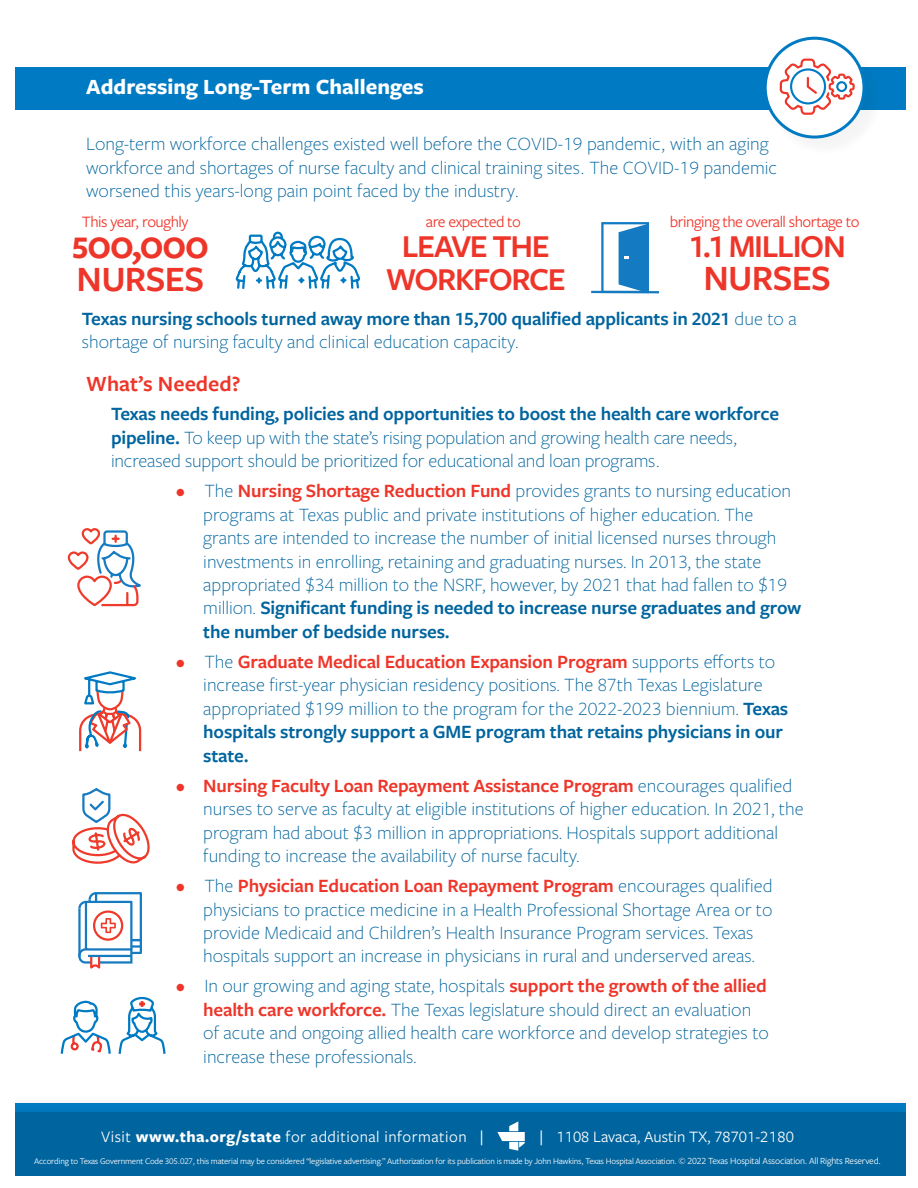
<style>
.page{position:relative;width:918px;height:1188px;background:#fff}
.page>*{position:absolute;margin:0;border:0;box-sizing:border-box;transform-origin:0 0}
.t1{font:600 42.45px "Freight Sans Pro";color:#ee3529}
.t2{font:600 36.9px "Freight Sans Pro";letter-spacing:-.02em;color:#ee3529}
.t3{font:600 33.15px/32.8px "Freight Sans Pro";letter-spacing:-.04em;color:#ee3529;text-align:center}
.t4{font:700 22.5px "Freight Sans Pro";color:#fff}
.t5{font:600 22.5px "Freight Sans Pro";color:#ee3529}
.t6{font:300 19.5px/23.4px "Freight Sans Pro";color:#00649e}
.t7{font:600 19.5px/23.4px "Freight Sans Pro";letter-spacing:-.01em;color:#00649e}
.t8{font:16.5px "Freight Sans Pro";letter-spacing:-.03em;color:#ee3529}
.t9{font:16.5px "Freight Sans Pro";letter-spacing:.03em;color:#fff}
.t10{font:16.5px "Freight Sans Pro";color:#fff}
.Right_Text_2{font:9px "Freight Sans Pro";letter-spacing:-.02em;color:#fff}
.s1{font-weight:700;font-size:33px}
.s2{font-weight:300}
.s3{font-weight:600}
.s4{font-weight:600;color:#ee3529}
.s5{font-weight:700}
.s6{font-weight:500}
.s7{font-size:9.75px}
</style>
<div class="page">
<div style="left:0;top:68px;width:918px;height:42px;background:#007bc3"></div>
<div style="left:766px;top:39px;width:118px;height:118px;background:#231f20;opacity:.05"></div>
<div style="left:765px;top:38px;width:99px;height:99px;background:#fff;border-radius:50%"></div>
<div style="left:764px;top:37px;width:101px;height:102px;border:3px solid #007bc3;border-radius:50%"></div>
<svg style="left:67px;top:528px;width:74px;height:79px"></svg>
<svg style="left:72px;top:671px;width:78px;height:193px"></svg>
<svg style="left:78px;top:892px;width:64px;height:77px"></svg>
<div style="left:93px;top:910px;width:30px;height:31px;border:2px solid #ef3b2b;border-radius:50%"></div>
<svg style="left:60px;top:996px;width:106px;height:58px"></svg>
<svg style="left:780px;top:59px;width:75px;height:56px"></svg>
<hr style="left:591px;top:291px;width:68px;height:2px;background:#147ac2">
<svg style="left:601px;top:222px;width:48px;height:69px"></svg>
<svg style="left:235px;top:231px;width:126px;height:58px"></svg>
<div style="left:0;top:1096px;width:918px;height:92px;background:#231f20;opacity:.1"></div>
<div style="left:0;top:1105px;width:918px;height:83px;background:#0078bf"></div>
<div style="left:0;top:1112px;width:918px;height:76px;background:#00649e"></div>
<svg style="left:497px;top:1121px;width:28px;height:30px"></svg>
<div style="left:0;top:0;width:15px;height:1188px;background:#fff"></div>
<div style="left:906px;top:0;width:12px;height:1188px;background:#fff"></div>
<div style="left:0;top:1176px;width:918px;height:12px;background:#fff"></div>
<p class="t4" style="left:86px;top:72px;width:339px">Addressing Long-Term Challenges</p>
<p class="t6" style="left:86px;top:132px;width:692px">Long-term workforce challenges existed well before the COVID-19 pandemic, with an aging workforce and shortages of nurse faculty and clinical training sites. The COVID-19 pandemic worsened this years-long pain point faced by the industry.</p>
<p class="t8" style="left:82px;top:210px;width:108px">This year, roughly</p>
<p class="t8" style="left:426px;top:210px;width:96px">are expected to</p>
<p class="t8" style="left:670px;top:210px;width:191px">bringing the overall shortage to</p>
<p class="t3" style="left:689px;top:229px;width:158px">1.1 MILLION</p>
<p class="t2" style="left:703px;top:253px;width:129px">NURSES</p>
<p class="t3" style="left:386px;top:229px;width:182px">LEAVE THE<br>WORKFORCE</p>
<p class="t1" style="left:72px;top:215px;width:139px"><span class="s1">5</span>00,000</p>
<p class="t2" style="left:77px;top:254px;width:129px">NURSES</p>
<p class="t7" style="left:82px;top:306px;width:716px">Texas nursing schools turned away more than 15,700 qualified applicants in 2021 <span class="s2">due to a shortage of nursing faculty and clinical education capacity.</span></p>
<p class="t5" style="left:86px;top:368px;width:156px">What’s Needed?</p>
<p class="t6" style="left:111px;top:402px;width:670px"><span class="s3">Texas needs funding, policies and opportunities to boost the health care workforce pipeline.</span> To keep up with the state’s rising population and growing health care needs, increased support should be prioritized for educational and loan programs.</p>
<p class="t6" style="left:203px;top:479px;width:600px;text-indent:-27px"><span class="s4">•</span> The <span class="s4">Nursing Shortage Reduction Fund</span> provides grants to nursing education programs at Texas public and private institutions of higher education. The grants are intended to increase the number of initial licensed nurses through investments in enrolling, retaining and graduating nurses. In 2013, the state appropriated $34 million to the NSRF, however, by 2021 that had fallen to $19 million. <span class="s3">Significant funding is needed to increase nurse graduates and grow the number of bedside nurses.</span></p>
<p class="t6" style="left:203px;top:649px;width:587px;text-indent:-27px"><span class="s4">•</span> The <span class="s4">Graduate Medical Education Expansion Program</span> supports efforts to increase first-year physician residency positions. The 87th Texas Legislature appropriated $199 million to the program for the 2022-2023 biennium. <span class="s3">Texas hospitals strongly support a GME program that retains physicians in our state.</span></p>
<p class="t6" style="left:203px;top:773px;width:602px;text-indent:-27px"><span class="s4">• Nursing Faculty Loan Repayment Assistance Program</span> encourages qualified nurses to serve as faculty at eligible institutions of higher education. In 2021, the program had about $3 million in appropriations. Hospitals support additional funding to increase the availability of nurse faculty.</p>
<p class="t6" style="left:203px;top:873px;width:571px;text-indent:-27px"><span class="s4">•</span> The <span class="s4">Physician Education Loan Repayment Program</span> encourages qualified physicians to practice medicine in a Health Professional Shortage Area or to provide Medicaid and Children’s Health Insurance Program services. Texas hospitals support an increase in physicians in rural and underserved areas.</p>
<p class="t6" style="left:203px;top:974px;width:567px;text-indent:-27px"><span class="s4">•</span> In our growing and aging state, hospitals <span class="s4">support the growth of the allied health care workforce.</span> The Texas legislature should direct an evaluation of acute and ongoing allied health care workforce and develop strategies to increase these professionals.</p>
<p class="t9" style="left:101px;top:1125px;width:384px">Visit <span class="s5">www.tha.org/state</span> for additional information <span class="s6">|</span></p>
<p class="t10" style="left:540px;top:1125px;width:256px"><span class="s6">|</span> 1108 Lavaca, Austin TX, 78701-2180</p>
<p class="Right_Text_2" style="left:34px;top:1155px;width:848px">According to Texas Government Code 305.027, this material may be considered “legislative advertising.” Authorization for its publication is made by John Hawkins, Texas Hospital Association. <span class="s7">© 2022 Texas Hospital Association. All Rights Reserved.</span></p>
</div>
